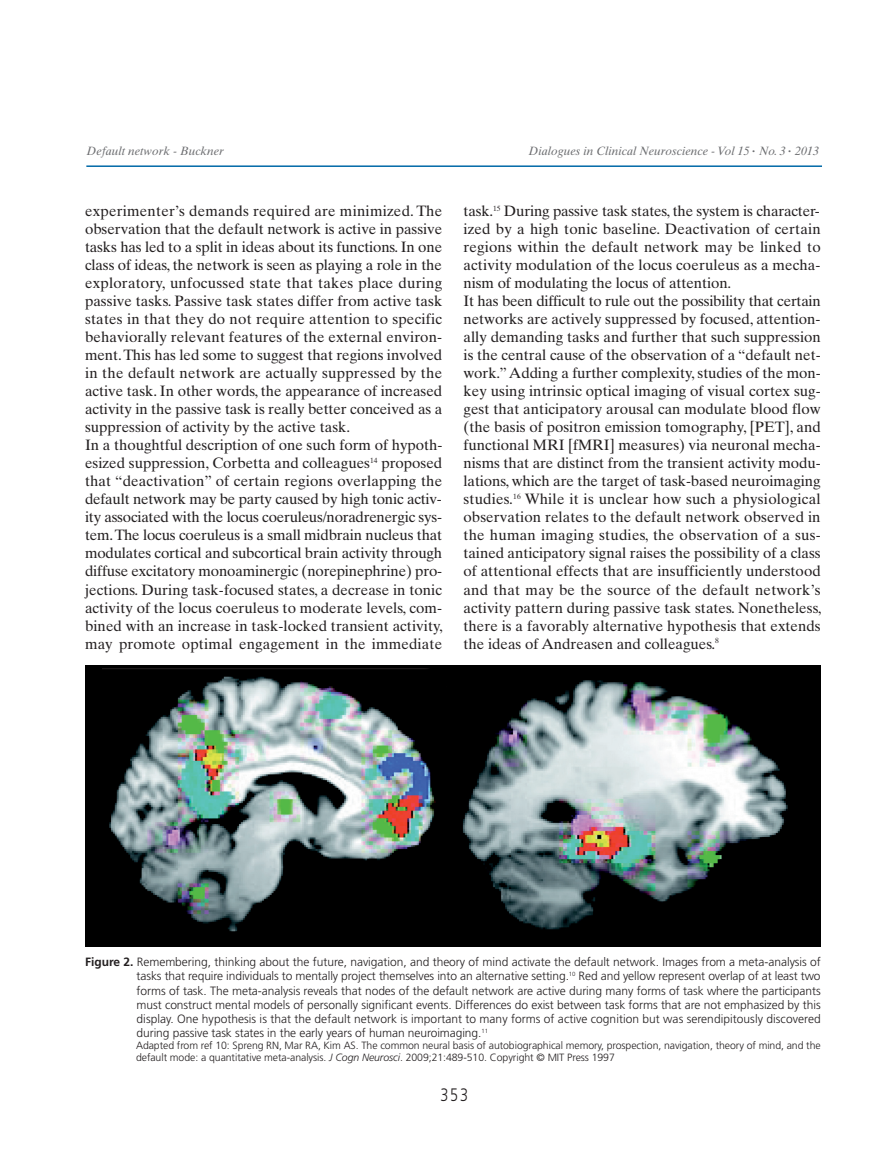
<style>
.page{position:relative;width:893px;height:1149px;background:#fff}
.page>*{position:absolute;margin:0;border:0;box-sizing:border-box;transform-origin:0 0}
.t1{font:300 18px "Frutiger";color:#231f20;scale:.8 1}
.t2{font:15px/18px "Times Ten";color:#231f20}
.t3{font:300 12px/14.2px "Frutiger";letter-spacing:-.005em;color:#231f20;text-align:justify}
.t4{font:italic 12px "Times Ten";color:#6c6d70}
.t5{font:300 10.5px/12px "Frutiger";letter-spacing:-.005em;color:#231f20}
.s1{font-weight:700}
.s2{font-style:italic}
</style>
<div class="page">
<hr style="left:86px;top:165px;width:736px;height:2px;background:#0069a7">
<img style="left:85px;top:665px;width:736px;height:281px">
<p class="t4" style="left:87px;top:147px;width:139px">Default network - Buckner</p>
<p class="t4" style="left:528px;top:147px;width:292px">Dialogues in Clinical Neuroscience - Vol 15 <sup>.</sup> No. 3 <sup>.</sup> 2013</p>
<p class="t2" style="left:85px;top:203px;width:359px">experimenter’s demands required are minimized. The observation that the default network is active in passive tasks has led to a split in ideas about its functions. In one class of ideas, the network is seen as playing a role in the exploratory, unfocussed state that takes place during passive tasks. Passive task states differ from active task states in that they do not require attention to specific behaviorally relevant features of the external environ&shy;ment. This has led some to suggest that regions involved in the default network are actually suppressed by the active task. In other words, the appearance of increased activity in the passive task is really better conceived as a suppression of activity by the active task.<br>In a thoughtful description of one such form of hypoth&shy;esized suppression, Corbetta and colleagues<sup>14</sup> proposed that “deactivation” of certain regions overlapping the default network may be party caused by high tonic activ&shy;ity associated with the locus coeruleus/noradrenergic sys&shy;tem. The locus coeruleus is a small midbrain nucleus that modulates cortical and subcortical brain activity through diffuse excitatory monoaminergic (norepinephrine) pro&shy;jections. During task-focused states, a decrease in tonic activity of the locus coeruleus to moderate levels, com&shy;bined with an increase in task-locked transient activity, may promote optimal engagement in the immediate</p>
<p class="t2" style="left:463px;top:203px;width:360px">task.<sup>15</sup> During passive task states, the system is character&shy;ized by a high tonic baseline. Deactivation of certain regions within the default network may be linked to activity modulation of the locus coeruleus as a mecha&shy;nism of modulating the locus of attention.<br>It has been difficult to rule out the possibility that certain networks are actively suppressed by focused, attention&shy;ally demanding tasks and further that such suppression is the central cause of the observation of a “default net&shy;work.” Adding a further complexity, studies of the mon&shy;key using intrinsic optical imaging of visual cortex sug&shy;gest that anticipatory arousal can modulate blood flow (the basis of positron emission tomography, [PET], and functional MRI [fMRI] measures) via neuronal mecha&shy;nisms that are distinct from the transient activity modu&shy;lations, which are the target of task-based neuroimaging studies.<sup>16</sup> While it is unclear how such a physiological observation relates to the default network observed in the human imaging studies, the observation of a sus&shy;tained anticipatory signal raises the possibility of a class of attentional effects that are insufficiently understood and that may be the source of the default network’s activity pattern during passive task states. Nonetheless, there is a favorably alternative hypothesis that extends the ideas of Andreasen and colleagues.<sup>8</sup></p>
<p class="t3" style="left:137px;top:955px;width:686px;text-indent:-52px"><span class="s1">Figure 2.</span> Remembering, thinking about the future, navigation, and theory of mind activate the default network. Images from a meta-analysis of tasks that require individuals to mentally project themselves into an alternative setting.<sup>10</sup> Red and yellow represent overlap of at least two forms of task. The meta-analysis reveals that nodes of the default network are active during many forms of task where the participants must construct mental models of personally significant events. Differences do exist between task forms that are not emphasized by this display. One hypothesis is that the default network is important to many forms of active cognition but was serendipitously discovered during passive task states in the early years of human neuroimaging.<sup>11</sup></p>
<p class="t5" style="left:136px;top:1040px;width:686px">Adapted from ref 10: Spreng RN, Mar RA, Kim AS. The common neural basis of autobiographical memory, prospection, navigation, theory of mind, and the default mode: a quantitative meta-analysis. <span class="s2">J Cogn Neurosci</span>. 2009;21:489-510. Copyright © MIT Press 1997</p>
<p class="t1" style="left:440px;top:1086px;width:36px">353</p>
</div>
